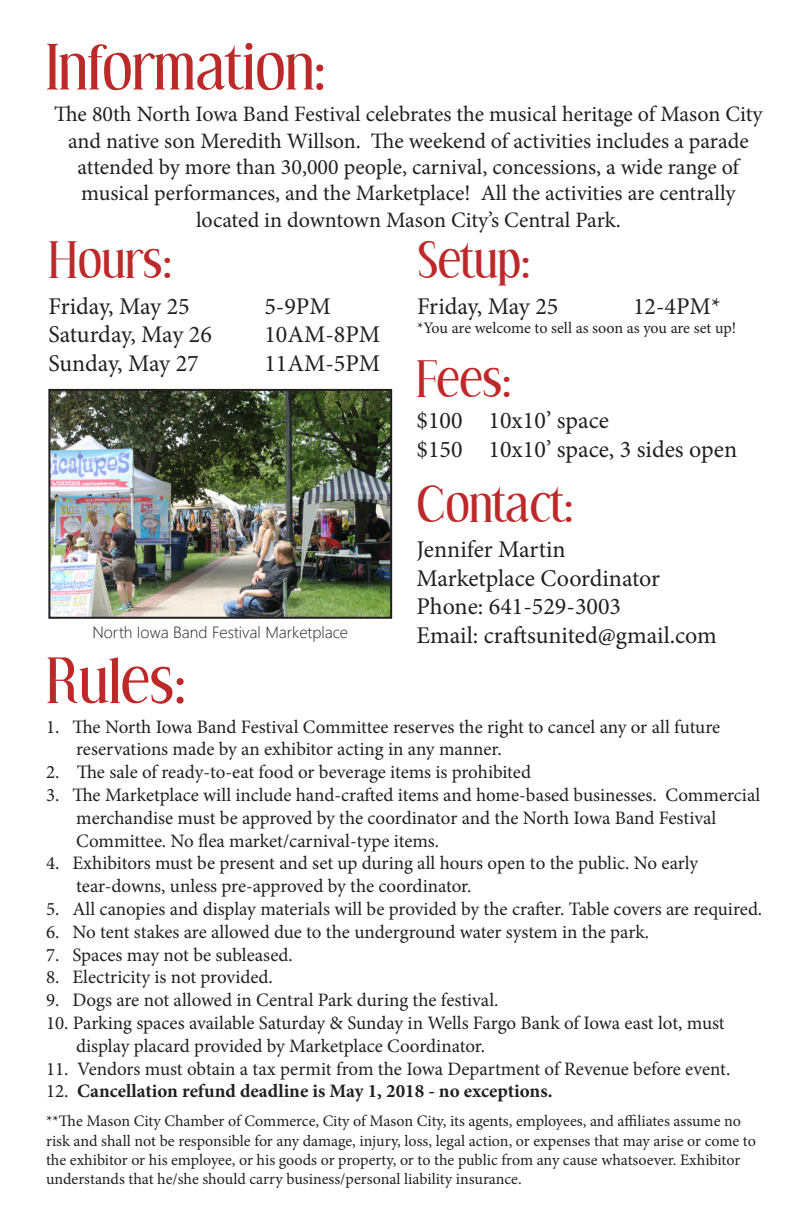
<style>
.page{position:relative;width:792px;height:1224px;background:#fff}
.page>*{position:absolute;margin:0;border:0;box-sizing:border-box;transform-origin:0 0}
.t1{font:60px "Effloresce";color:#bd2929}
.t2{font:48px "Effloresce";color:#bd2929}
.t3{font:24px "Minion Pro";color:#231f20}
.t4{font:22px/26.4px "Minion Pro";color:#231f20;text-align:center}
.t5{font:19px/22.8px "Minion Pro";letter-spacing:-.005em;color:#231f20}
.t6{font:700 19px "Minion Pro";color:#231f20}
.t7{font:300 16.2px "Segoe UI";color:#231f20}
.t8{font:16px/19.2px "Minion Pro";letter-spacing:-.005em;color:#231f20}
.s1{font-weight:400}
</style>
<div class="page">
<img style="left:51px;top:392px;width:338px;height:224px">
<div style="left:48px;top:389px;width:344px;height:230px;border:2px solid #231f20"></div>
<p class="t1" style="left:46px;top:35px;width:281px">Information:</p>
<p class="t4" style="left:54px;top:101px;width:710px">The 80th North Iowa Band Festival celebrates the musical heritage of Mason City and native son Meredith Willson. The weekend of activities includes a parade attended by more than 30,000 people, carnival, concessions, a wide range of musical performances, and the Marketplace! All the activities are centrally</p>
<p class="t4" style="left:196px;top:207px;width:426px">located in downtown Mason City’s Central Park.</p>
<p class="t2" style="left:48px;top:235px;width:125px">Hours:</p>
<p class="t3" style="left:48px;top:290px;width:143px">Friday, May 25</p>
<p class="t3" style="left:264px;top:290px;width:68px">5-9PM</p>
<p class="t3" style="left:48px;top:319px;width:165px">Saturday, May 26</p>
<p class="t3" style="left:264px;top:319px;width:117px">10AM-8PM</p>
<p class="t3" style="left:48px;top:347px;width:152px">Sunday, May 27</p>
<p class="t3" style="left:264px;top:347px;width:117px">11AM-5PM</p>
<p class="t2" style="left:417px;top:235px;width:115px">Setup:</p>
<p class="t3" style="left:417px;top:290px;width:143px">Friday, May 25</p>
<p class="t3" style="left:633px;top:290px;width:89px">12-4PM*</p>
<p class="t8" style="left:417px;top:318px;width:321px">*You are welcome to sell as soon as you are set up!</p>
<p class="t2" style="left:417px;top:353px;width:96px">Fees:</p>
<p class="t3" style="left:417px;top:404px;width:194px">$100 10x10’ space</p>
<p class="t3" style="left:417px;top:433px;width:322px">$150 10x10’ space, 3 sides open</p>
<p class="t2" style="left:417px;top:478px;width:158px">Contact:</p>
<p class="t3" style="left:417px;top:533px;width:151px">Jennifer Martin</p>
<p class="t3" style="left:417px;top:562px;width:245px">Marketplace Coordinator</p>
<p class="t3" style="left:417px;top:591px;width:206px">Phone: 641-529-3003</p>
<p class="t7" style="left:92px;top:620px;width:257px">North Iowa Band Festival Marketplace</p>
<p class="t3" style="left:417px;top:619px;width:302px">Email: craftsunited@gmail.com</p>
<p class="t1" style="left:46px;top:648px;width:141px">Rules:</p>
<p class="t5" style="left:46px;top:715px;width:676px">1. The North Iowa Band Festival Committee reserves the right to cancel any or all future</p>
<p class="t5" style="left:76px;top:738px;width:427px">reservations made by an exhibitor acting in any manner.</p>
<p class="t5" style="left:46px;top:761px;width:487px">2. The sale of ready-to-eat food or beverage items is prohibited</p>
<p class="t5" style="left:46px;top:784px;width:716px">3. The Marketplace will include hand-crafted items and home-based businesses. Commercial</p>
<p class="t5" style="left:76px;top:806px;width:642px">merchandise must be approved by the coordinator and the North Iowa Band Festival</p>
<p class="t5" style="left:76px;top:829px;width:365px">Committee. No flea market/carnival-type items.</p>
<p class="t5" style="left:46px;top:852px;width:654px">4. Exhibitors must be present and set up during all hours open to the public. No early</p>
<p class="t5" style="left:76px;top:875px;width:397px">tear-downs, unless pre-approved by the coordinator.</p>
<p class="t5" style="left:46px;top:898px;width:718px">5. All canopies and display materials will be provided by the crafter. Table covers are required.</p>
<p class="t5" style="left:46px;top:920px;width:605px">6. No tent stakes are allowed due to the underground water system in the park.</p>
<p class="t5" style="left:46px;top:943px;width:248px">7. Spaces may not be subleased.</p>
<p class="t5" style="left:46px;top:966px;width:228px">8. Electricity is not provided.</p>
<p class="t5" style="left:46px;top:989px;width:454px">9. Dogs are not allowed in Central Park during the festival.</p>
<p class="t5" style="left:76px;top:1012px;width:650px;text-indent:-30px">10. Parking spaces available Saturday &amp; Sunday in Wells Fargo Bank of Iowa east lot, must display placard provided by Marketplace Coordinator.</p>
<p class="t5" style="left:46px;top:1057px;width:686px">11. Vendors must obtain a tax permit from the Iowa Department of Revenue before event.</p>
<p class="t6" style="left:46px;top:1078px;width:508px"><span class="s1">12.</span> Cancellation refund deadline is May 1, 2018 - no exceptions.</p>
<p class="t8" style="left:46px;top:1112px;width:711px">**The Mason City Chamber of Commerce, City of Mason City, its agents, employees, and affiliates assume no risk and shall not be responsible for any damage, injury, loss, legal action, or expenses that may arise or come to the exhibitor or his employee, or his goods or property, or to the public from any cause whatsoever. Exhibitor understands that he/she should carry business/personal liability insurance.</p>
</div>
